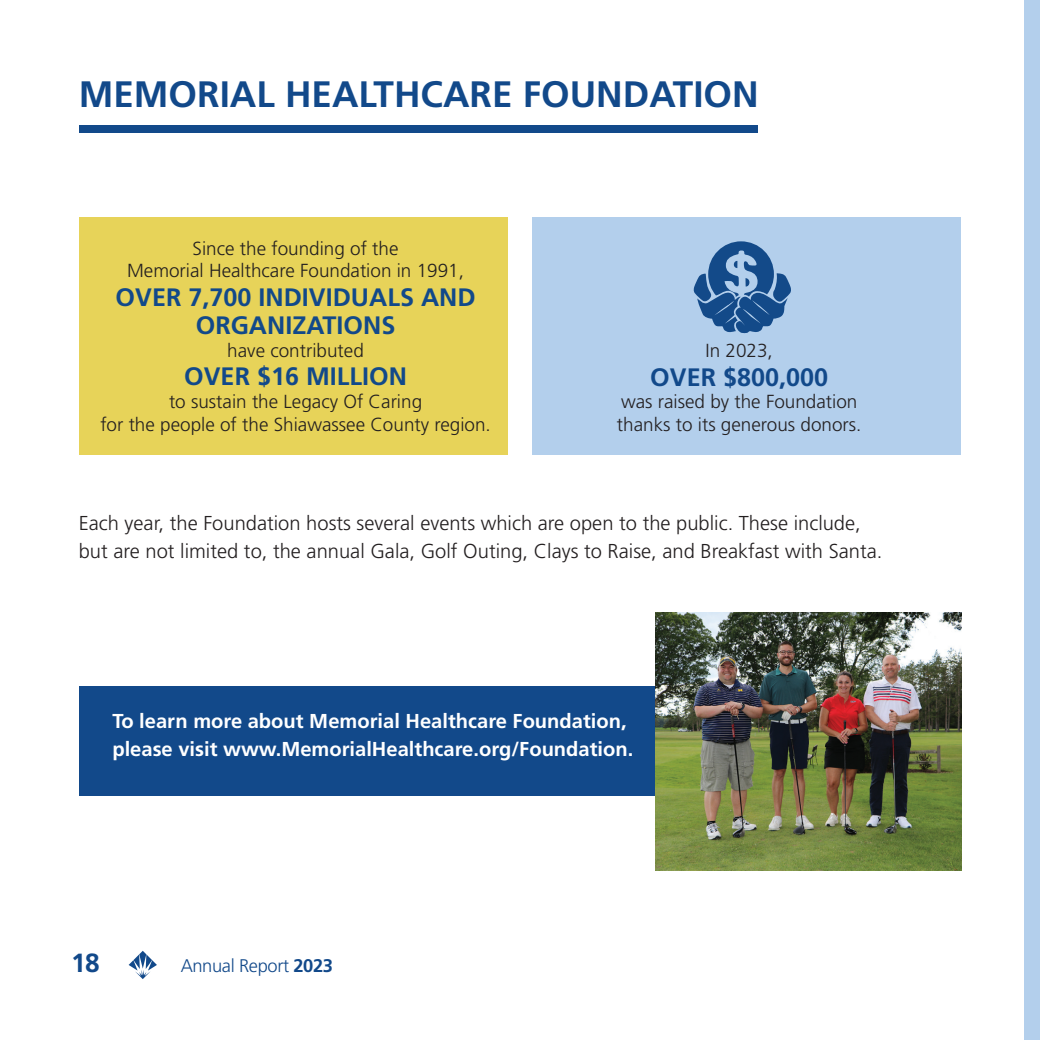
<style>
.page{position:relative;width:1040px;height:1040px;background:#fff}
.page>*{position:absolute;margin:0;border:0;box-sizing:border-box;transform-origin:0 0}
.t1{font:700 36.75px "Frutiger";color:#12498a}
.t2{font:700 26.25px "Frutiger";color:#12498a}
.t3{font:700 25.2px/28.3px "Frutiger";color:#12498a;text-align:center}
.t4{font:300 20.12px/28px "Frutiger";color:#231f20}
.t5{font:700 20.12px/28px "Frutiger";color:#fff}
.t6{font:300 18.9px/22.8px "Frutiger";color:#231f20;text-align:center}
.t7{font:300 18.2px "Frutiger";letter-spacing:-.02em;color:#12498a}
.s1{font-weight:700}
</style>
<div class="page">
<svg style="left:129px;top:950px;width:28px;height:29px"></svg>
<div style="left:1024px;top:0;width:16px;height:1040px;background:#b3cfec"></div>
<div style="left:79px;top:217px;width:428px;height:237px;background:#e7d359"></div>
<div style="left:533px;top:217px;width:428px;height:237px;background:#b3cfec"></div>
<svg style="left:693px;top:241px;width:98px;height:92px"></svg>
<div style="left:79px;top:125px;width:678px;height:7px;background:#12498a"></div>
<div style="left:79px;top:686px;width:614px;height:109px;background:#12498a"></div>
<img style="left:655px;top:612px;width:306px;height:258px">
<h1 class="t1" style="left:79px;top:73px;width:681px">MEMORIAL HEALTHCARE FOUNDATION</h1>
<p class="t6" style="left:127px;top:237px;width:338px">Since the founding of the<br>Memorial Healthcare Foundation in 1991,</p>
<h3 class="t3" style="left:116px;top:282px;width:361px">OVER 7,700 INDIVIDUALS AND<br>ORGANIZATIONS</h3>
<p class="t6" style="left:227px;top:339px;width:138px">have contributed</p>
<h3 class="t3" style="left:184px;top:362px;width:224px">OVER $16 MILLION</h3>
<p class="t6" style="left:100px;top:390px;width:392px">to sustain the Legacy Of Caring<br>for the people of the Shiawassee County region.</p>
<p class="t6" style="left:705px;top:339px;width:69px">In 2023,</p>
<h3 class="t3" style="left:650px;top:362px;width:179px">OVER $800,000</h3>
<p class="t6" style="left:617px;top:390px;width:246px;text-align:left">was raised by the Foundation thanks to its generous donors.</p>
<p class="t4" style="left:79px;top:509px;width:805px">Each year, the Foundation hosts several events which are open to the public. These include, but are not limited to, the annual Gala, Golf Outing, Clays to Raise, and Breakfast with Santa.</p>
<p class="t5" style="left:112px;top:706px;width:522px">To learn more about Memorial Healthcare Foundation, please visit www.MemorialHealthcare.org/Foundation.</p>
<h2 class="t2" style="left:71px;top:947px;width:30px">18</h2>
<p class="t7" style="left:181px;top:955px;width:154px">Annual Report <span class="s1">2023</span></p>
</div>
